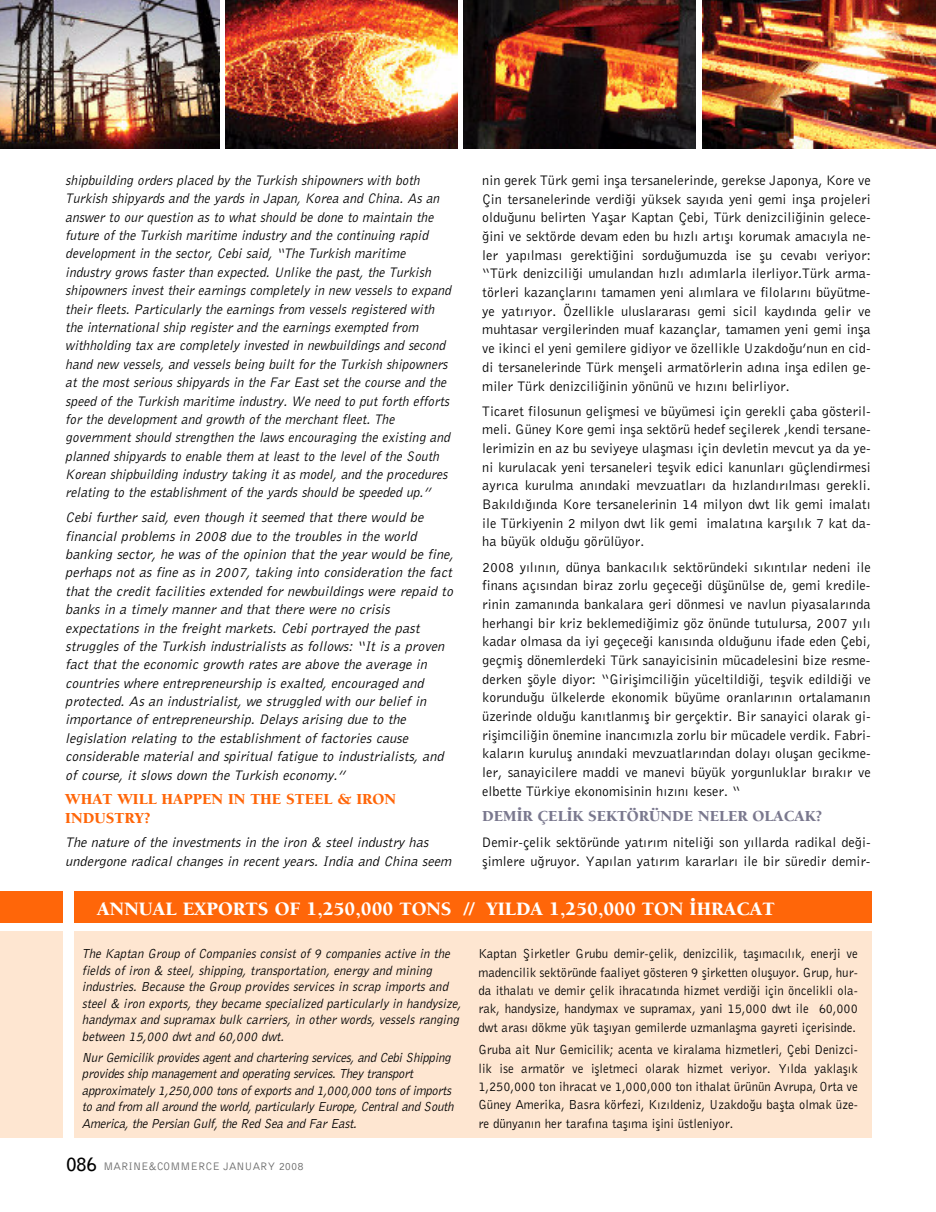
<style>
.page{position:relative;width:936px;height:1212px;background:#fff}
.page>*{position:absolute;margin:0;border:0;box-sizing:border-box;transform-origin:0 0}
.t1{font:19.5px "Berkeley T Black";color:#fff}
.t2{font:15.75px/18.5px "Berkeley T Black";color:#ff6609}
.t3{font:15.75px "Berkeley T Black";color:#7a788e}
.t4{font:14.25px/18.8px "Bell Gothic BT Roman Ti";color:#000;text-align:justify}
.t5{font:14.25px/18.5px "Bell Gothic BT Elek Italic Ti";color:#000;scale:.95 1}
.t6{font:14.25px/18.5px "Bell Gothic BT Elek Italic Ti";color:#000}
.t7{font:13.5px/18.3px "Bell Gothic BT Roman Ti";color:#000;text-align:justify;scale:.95 1}
.t8{font:13.5px/16.5px "Bell Gothic BT Elek Italic Ti";color:#000;scale:.95 1}
.t9{font:13.5px/16.5px "Bell Gothic BT Elek Italic Ti";letter-spacing:-.02em;color:#000;scale:.95 1}
.t10{font:11.25px "Bell Gothic BT Roman Ti";color:#666}
.s1{font-family:"Bell Gothic BT Bold Ti";font-size:18px;color:#000}
</style>
<div class="page">
<img style="left:0;top:0;width:219px;height:149px">
<img style="left:225px;top:0;width:232px;height:149px">
<img style="left:463px;top:0;width:232px;height:149px">
<img style="left:702px;top:0;width:233px;height:149px">
<div style="left:0;top:931px;width:872px;height:206px;background:#fee6d1"></div>
<div style="left:0;top:892px;width:872px;height:31px;background:#ff6609"></div>
<div style="left:63px;top:891px;width:10px;height:257px;background:#fff"></div>
<p class="t5" style="left:65px;top:171px;width:407px">shipbuilding orders placed by the Turkish shipowners with both Turkish shipyards and the yards in Japan, Korea and China. As an answer to our question as to what should be done to maintain the future of the Turkish maritime industry and the continuing rapid development in the sector, Cebi said, “The Turkish maritime industry grows faster than expected. Unlike the past, the Turkish shipowners invest their earnings completely in new vessels to expand their fleets. Particularly the earnings from vessels registered with the international ship register and the earnings exempted from withholding tax are completely invested in newbuildings and second hand new vessels, and vessels being built for the Turkish shipowners at the most serious shipyards in the Far East set the course and the speed of the Turkish maritime industry. We need to put forth efforts for the development and growth of the merchant fleet. The government should strengthen the laws encouraging the existing and planned shipyards to enable them at least to the level of the South Korean shipbuilding industry taking it as model, and the procedures relating to the establishment of the yards should be speeded up.”</p>
<p class="t6" style="left:65px;top:508px;width:390px">Cebi further said, even though it seemed that there would be financial problems in 2008 due to the troubles in the world banking sector, he was of the opinion that the year would be fine, perhaps not as fine as in 2007, taking into consideration the fact that the credit facilities extended for newbuildings were repaid to banks in a timely manner and that there were no crisis expectations in the freight markets. Cebi portrayed the past struggles of the Turkish industrialists as follows: “It is a proven fact that the economic growth rates are above the average in countries where entrepreneurship is exalted, encouraged and protected. As an industrialist, we struggled with our belief in importance of entrepreneurship. Delays arising due to the legislation relating to the establishment of factories cause considerable material and spiritual fatigue to industrialists, and of course, it slows down the Turkish economy.”</p>
<p class="t2" style="left:65px;top:789px;width:332px">WHAT WILL HAPPEN IN THE STEEL &amp; IRON<br>INDUSTRY?</p>
<p class="t6" style="left:65px;top:833px;width:387px">The nature of the investments in the iron &amp; steel industry has undergone radical changes in recent years. India and China seem</p>
<p class="t4" style="left:482px;top:170px;width:390px">nin gerek Türk gemi infla tersanelerinde, gerekse Japonya, Kore ve Çin tersanelerinde verdi¤i yüksek say›da yeni gemi infla projeleri oldu¤unu belirten Yaflar Kaptan Çebi, Türk denizcili¤inin gelece-¤ini ve sektörde devam eden bu h›zl› art›fl› korumak amac›yla ne&shy;ler yap›lmas› gerekti¤ini sordu¤umuzda ise flu cevab› veriyor: “Türk denizcili¤i umulandan h›zl› ad›mlarla ilerliyor.Türk arma&shy;törleri kazançlar›n› tamamen yeni al›mlara ve filolar›n› büyütme&shy;ye yat›r›yor. Özellikle uluslararas› gemi sicil kayd›nda gelir ve muhtasar vergilerinden muaf kazançlar, tamamen yeni gemi infla ve ikinci el yeni gemilere gidiyor ve özellikle Uzakdo¤u’nun en cid&shy;di tersanelerinde Türk menfleli armatörlerin ad›na infla edilen ge&shy;miler Türk denizcili¤inin yönünü ve h›z›n› belirliyor.</p>
<p class="t4" style="left:482px;top:401px;width:390px">Ticaret filosunun geliflmesi ve büyümesi için gerekli çaba gösteril&shy;meli. Güney Kore gemi infla sektörü hedef seçilerek ,kendi tersane&shy;lerimizin en az bu seviyeye ulaflmas› için devletin mevcut ya da ye&shy;ni kurulacak yeni tersaneleri teflvik edici kanunlar› güçlendirmesi ayr›ca kurulma an›ndaki mevzuatlar› da h›zland›r›lmas› gerekli.<br>Bak›ld›¤›nda Kore tersanelerinin 14 milyon dwt lik gemi imalat› ile Türkiyenin 2 milyon dwt lik gemi imalat›na karfl›l›k 7 kat da&shy;ha büyük oldu¤u görülüyor.</p>
<p class="t4" style="left:482px;top:557px;width:390px">2008 y›l›n›n, dünya bankac›l›k sektöründeki s›k›nt›lar nedeni ile finans aç›s›ndan biraz zorlu geçece¤i düflünülse de, gemi kredile&shy;rinin zaman›nda bankalara geri dönmesi ve navlun piyasalar›nda herhangi bir kriz beklemedi¤imiz göz önünde tutulursa, 2007 y›l› kadar olmasa da iyi geçece¤i kan›s›nda oldu¤unu ifade eden Çebi, geçmifl dönemlerdeki Türk sanayicisinin mücadelesini bize resme&shy;derken flöyle diyor: “Giriflimcili¤in yüceltildi¤i, teflvik edildi¤i ve korundu¤u ülkelerde ekonomik büyüme oranlar›n›n ortalaman›n üzerinde oldu¤u kan›tlanm›fl bir gerçektir. Bir sanayici olarak gi&shy;riflimcili¤in önemine inanc›m›zla zorlu bir mücadele verdik. Fabri&shy;kalar›n kurulufl an›ndaki mevzuatlar›ndan dolay› oluflan gecikme&shy;ler, sanayicilere maddi ve manevi büyük yorgunluklar b›rak›r ve elbette Türkiye ekonomisinin h›z›n› keser. “</p>
<p class="t3" style="left:482px;top:804px;width:341px">DEM‹R ÇEL‹K SEKTÖRÜNDE NELER OLACAK?</p>
<p class="t4" style="left:482px;top:832px;width:390px;line-height:19.4px">Demir-çelik sektöründe yat›r›m niteli¤i son y›llarda radikal de¤i&shy;flimlere u¤ruyor. Yap›lan yat›r›m kararlar› ile bir süredir demir-</p>
<h1 class="t1" style="left:97px;top:894px;width:679px">ANNUAL EXPORTS OF 1,250,000 TONS // YILDA 1,250,000 TON ‹HRACAT</h1>
<p class="t8" style="left:82px;top:945px;width:400px">The Kaptan Group of Companies consist of 9 companies active in the fields of iron &amp; steel, shipping, transportation, energy and mining industries. Because the Group provides services in scrap imports and steel &amp; iron exports, they became specialized particularly in handysize, handymax and supramax bulk carriers, in other words, vessels ranging between 15,000 dwt and 60,000 dwt.</p>
<p class="t9" style="left:82px;top:1048px;width:392px">Nur Gemicilik provides agent and chartering services, and Cebi Shipping provides ship management and operating services. They transport approximately 1,250,000 tons of exports and 1,000,000 tons of imports to and from all around the world, particularly Europe, Central and South America, the Persian Gulf, the Red Sea and Far East.</p>
<p class="t10" style="left:67px;top:1159px;width:239px"><span class="s1">086</span> MARINE&amp;COMMERCE JANUARY 2008</p>
<p class="t7" style="left:478px;top:944px;width:401px">Kaptan fiirketler Grubu demir-çelik, denizcilik, tafl›mac›l›k, enerji ve madencilik sektöründe faaliyet gösteren 9 flirketten olufluyor. Grup, hur&shy;da ithalat› ve demir çelik ihracat›nda hizmet verdi¤i için öncelikli ola&shy;rak, handysize, handymax ve supramax, yani 15,000 dwt ile 60,000 dwt aras› dökme yük tafl›yan gemilerde uzmanlaflma gayreti içerisinde.</p>
<p class="t7" style="left:478px;top:1040px;width:401px">Gruba ait Nur Gemicilik; acenta ve kiralama hizmetleri, Çebi Denizci&shy;lik ise armatör ve iflletmeci olarak hizmet veriyor. Y›lda yaklafl›k 1,250,000 ton ihracat ve 1,000,000 ton ithalat ürünün Avrupa, Orta ve Güney Amerika, Basra körfezi, K›z›ldeniz, Uzakdo¤u baflta olmak üze&shy;re dünyan›n her taraf›na tafl›ma iflini üstleniyor.</p>
</div>
